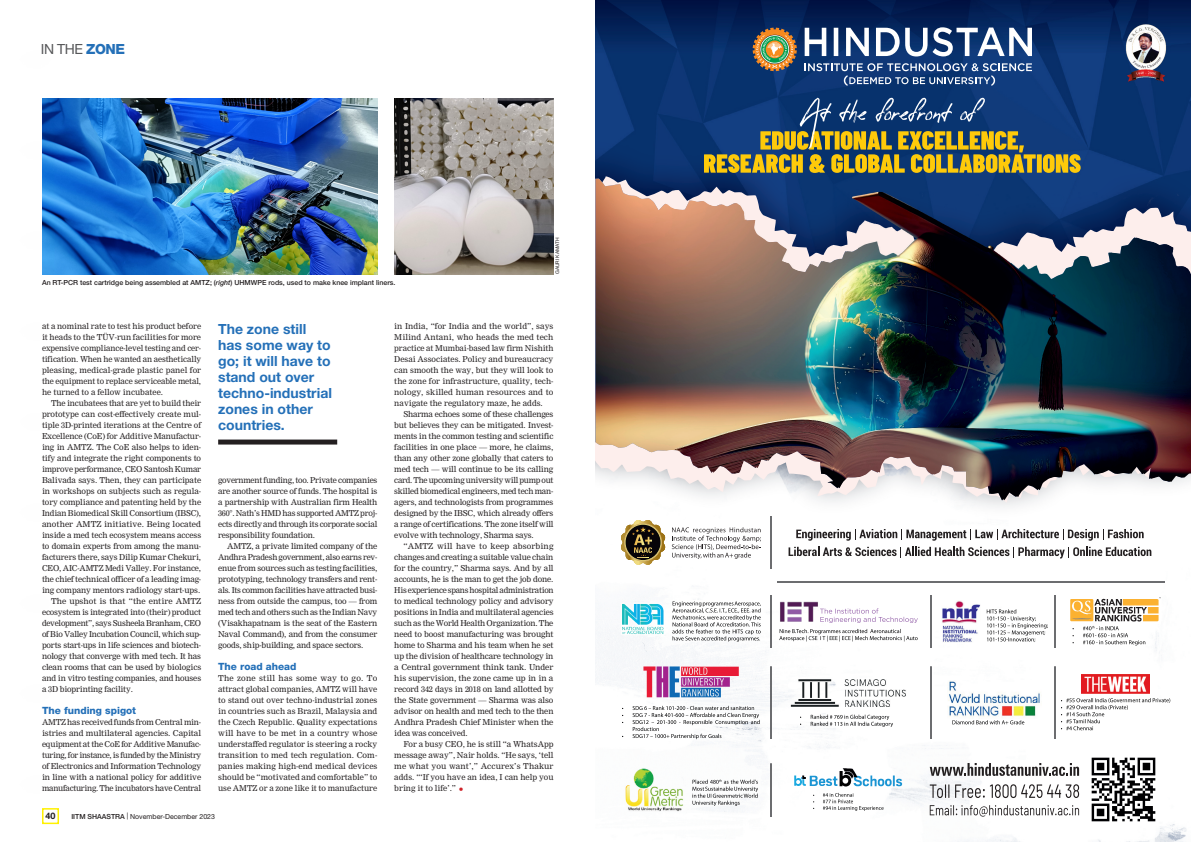
<style>
.page{position:relative;width:1191px;height:842px;background:#fff}
.page>*{position:absolute;margin:0;border:0;box-sizing:border-box;transform-origin:0 0}
.Intro_02{font:700 14px/16px "Helvetica Neue LT Std";color:#2470b8}
.Headline_01{font:14px "Helvetica Neue LT Std";color:#57585a}
.Body_Copy_01{font:800 10px "Helvetica Neue LT Std";color:#2470b8}
.Body_Copy_01-2{font:700 9px "Helvetica Neue LT Std";color:#231f20}
.Body_Copy_01-3{font:8px/11px "Nimrod";letter-spacing:-.015em;color:#231f20;text-align:justify}
.Body_Copy_01-4{font:500 7px "Helvetica Neue LT Std";color:#231f20}
.Intro_02-2{font:7px "Helvetica Neue LT Std";color:#231f20}
.Intro_02-3{font:5px "Helvetica Neue LT Std";letter-spacing:-.01em;color:#231f20}
.s1{font-weight:800;color:#2470b8}
.s2{font-style:italic}
.s3{font-weight:500}
</style>
<div class="page">
<div style="left:218px;top:439px;width:119px;height:5px;background:#231f20"></div>
<img style="left:42px;top:98px;width:335px;height:176px">
<img style="left:394px;top:98px;width:159px;height:176px">
<img style="left:595px;top:0;width:596px;height:842px">
<img style="left:595px;top:116px;width:596px;height:428px">
<svg style="left:595px;top:173px;width:596px;height:330px"></svg>
<svg style="left:595px;top:177px;width:596px;height:323px;background:#3c4158"></svg>
<img style="left:595px;top:179px;width:546px;height:321px">
<img style="left:665px;top:192px;width:303px;height:296px">
<div style="left:1036px;top:154px;width:5px;height:19px;background:#feca0a"></div>
<svg style="left:1043px;top:154px;width:37px;height:19px"></svg>
<img style="left:1121px;top:21px;width:49px;height:65px">
<svg style="left:704px;top:98px;width:331px;height:75px;background:#59675a"></svg>
<svg style="left:804px;top:27px;width:228px;height:29px"></svg>
<svg style="left:804px;top:63px;width:228px;height:23px;background:#3e6092"></svg>
<svg style="left:752px;top:28px;width:45px;height:43px;background:#8f8057"></svg>
<img style="left:770px;top:763px;width:1px;height:53px">
<img style="left:770px;top:666px;width:1px;height:72px">
<img style="left:930px;top:666px;width:1px;height:72px">
<img style="left:1054px;top:666px;width:1px;height:72px">
<img style="left:770px;top:516px;width:1px;height:53px">
<img style="left:930px;top:595px;width:1px;height:53px">
<img style="left:1054px;top:595px;width:1px;height:53px">
<img style="left:1089px;top:756px;width:68px;height:68px">
<svg style="left:929px;top:784px;width:20px;height:14px"></svg>
<svg style="left:955px;top:784px;width:29px;height:14px"></svg>
<svg style="left:990px;top:784px;width:89px;height:14px"></svg>
<svg style="left:929px;top:805px;width:150px;height:12px"></svg>
<svg style="left:929px;top:763px;width:150px;height:13px"></svg>
<img style="left:779px;top:601px;width:39px;height:21px">
<svg style="left:820px;top:608px;width:97px;height:15px"></svg>
<svg style="left:779px;top:629px;width:138px;height:12px"></svg>
<svg style="left:770px;top:599px;width:2px;height:46px"></svg>
<svg style="left:986px;top:609px;width:62px;height:33px"></svg>
<img style="left:941px;top:600px;width:39px;height:24px">
<img style="left:942px;top:624px;width:36px;height:19px">
<svg style="left:1083px;top:626px;width:62px;height:19px"></svg>
<img style="left:1070px;top:598px;width:90px;height:25px">
<svg style="left:672px;top:601px;width:88px;height:41px"></svg>
<img style="left:621px;top:602px;width:44px;height:34px">
<svg style="left:952px;top:720px;width:72px;height:4px"></svg>
<img style="left:947px;top:680px;width:94px;height:38px">
<svg style="left:810px;top:715px;width:83px;height:12px"></svg>
<img style="left:788px;top:678px;width:120px;height:31px">
<svg style="left:1061px;top:698px;width:109px;height:32px"></svg>
<img style="left:1081px;top:674px;width:68px;height:20px">
<svg style="left:692px;top:779px;width:66px;height:27px"></svg>
<img style="left:623px;top:767px;width:62px;height:45px">
<svg style="left:632px;top:706px;width:127px;height:33px"></svg>
<img style="left:642px;top:666px;width:98px;height:34px">
<svg style="left:823px;top:793px;width:60px;height:18px"></svg>
<img style="left:794px;top:769px;width:108px;height:20px">
<svg style="left:796px;top:529px;width:347px;height:12px"></svg>
<svg style="left:788px;top:547px;width:363px;height:11px"></svg>
<img style="left:777px;top:581px;width:388px;height:1px">
<svg style="left:620px;top:520px;width:46px;height:45px"></svg>
<svg style="left:672px;top:527px;width:89px;height:32px"></svg>
<div style="left:42px;top:808px;width:17px;height:16px;border:2px solid #fff101"></div>
<p class="Headline_01" style="left:41px;top:41px;width:86px">IN THE <span class="s1">ZONE</span></p>
<p class="Body_Copy_01-4" style="left:42px;top:278px;width:355px">An RT-PCR test cartridge being assembled at AMTZ; (<span class="s2">right</span>) UHMWPE rods, used to make knee implant liners.</p>
<p class="Intro_02-3" style="left:554px;top:274px;width:38px;rotate:-90deg">GAURI KAMATH</p>
<p class="Body_Copy_01-3" style="left:42px;top:321px;width:161px">at a nominal rate to test his product before it heads to the TÜV-run facilities for more expensive compliance-level testing and cer&shy;tification. When he wanted an aesthetically pleasing, medical-grade plastic panel for the equipment to replace serviceable metal, he turned to a fellow incubatee.</p>
<p class="Body_Copy_01-3" style="left:42px;top:398px;width:161px;text-indent:9px">The incubatees that are yet to build their prototype can cost-effectively create mul&shy;tiple 3D-printed iterations at the Centre of Excellence (CoE) for Additive Manufactur&shy;ing in AMTZ. The CoE also helps to iden&shy;tify and integrate the right components to improve performance, CEO Santosh Kumar Balivada says. Then, they can participate in workshops on subjects such as regula&shy;tory compliance and patenting held by the Indian Biomedical Skill Consortium (IBSC), another AMTZ initiative. Being located inside a med tech ecosystem means access to domain experts from among the manu&shy;facturers there, says Dilip Kumar Chekuri, CEO, AIC-AMTZ Medi Valley. For instance, the chief technical officer of a leading imag&shy;ing company mentors radiology start-ups.</p>
<p class="Body_Copy_01-3" style="left:42px;top:596px;width:161px;text-indent:9px">The upshot is that “the entire AMTZ ecosystem is integrated into (their) product development”, says Susheela Branham, CEO of Bio Valley Incubation Council, which sup&shy;ports start-ups in life sciences and biotech&shy;nology that converge with med tech. It has clean rooms that can be used by biologics and in vitro testing companies, and houses a 3D bioprinting facility.</p>
<p class="Body_Copy_01" style="left:42px;top:704px;width:96px">The funding spigot</p>
<p class="Body_Copy_01-3" style="left:42px;top:717px;width:161px">AMTZ has received funds from Central min&shy;istries and multilateral agencies. Capital equipment at the CoE for Additive Manufac&shy;turing, for instance, is funded by the Ministry of Electronics and Information Technology in line with a national policy for additive manufacturing. The incubators have Central</p>
<p class="Intro_02" style="left:218px;top:320px;width:115px">The zone still has some way to go; it will have to stand out over techno-industrial zones in other countries.</p>
<p class="Body_Copy_01-3" style="left:218px;top:475px;width:161px">government funding, too. Private companies are another source of funds. The hospital is a partnership with Australian firm Health 360°. Nath’s HMD has supported AMTZ proj&shy;ects directly and through its corporate social responsibility foundation.</p>
<p class="Body_Copy_01-3" style="left:218px;top:541px;width:161px;text-indent:9px">AMTZ, a private limited company of the Andhra Pradesh government, also earns rev&shy;enue from sources such as testing facilities, prototyping, technology transfers and rent&shy;als. Its common facilities have attracted busi&shy;ness from outside the campus, too — from med tech and others such as the Indian Navy (Visakhapatnam is the seat of the Eastern Naval Command), and from the consumer goods, ship-building, and space sectors.</p>
<p class="Body_Copy_01" style="left:218px;top:660px;width:80px">The road ahead</p>
<p class="Body_Copy_01-3" style="left:218px;top:673px;width:161px">The zone still has some way to go. To attract global companies, AMTZ will have to stand out over techno-industrial zones in countries such as Brazil, Malaysia and the Czech Republic. Quality expectations will have to be met in a country whose understaffed regulator is steering a rocky transition to med tech regulation. Com&shy;panies making high-end medical devices should be “motivated and comfortable” to use AMTZ or a zone like it to manufacture</p>
<p class="Body_Copy_01-2" style="left:45px;top:810px;width:12px">40</p>
<p class="Intro_02-2" style="left:71px;top:812px;width:145px"><span class="s3">IITM SHAASTRA</span> | November-December 2023</p>
<p class="Body_Copy_01-3" style="left:394px;top:321px;width:161px">in India, “for India and the world”, says Milind Antani, who heads the med tech practice at Mumbai-based law firm Nishith Desai Associates. Policy and bureaucracy can smooth the way, but they will look to the zone for infrastructure, quality, tech&shy;nology, skilled human resources and to navigate the regulatory maze, he adds.</p>
<p class="Body_Copy_01-3" style="left:394px;top:409px;width:161px;text-indent:9px">Sharma echoes some of these challenges but believes they can be mitigated. Invest&shy;ments in the common testing and scientific facilities in one place — more, he claims, than any other zone globally that caters to med tech — will continue to be its calling card. The upcoming university will pump out skilled biomedical engineers, med tech man&shy;agers, and technologists from programmes designed by the IBSC, which already offers a range of certifications. The zone itself will evolve with technology, Sharma says.</p>
<p class="Body_Copy_01-3" style="left:394px;top:541px;width:161px;text-indent:9px">“AMTZ will have to keep absorbing changes and creating a suitable value chain for the country,” Sharma says. And by all accounts, he is the man to get the job done.<br>His experience spans hospital administration to medical technology policy and advisory positions in India and multilateral agencies such as the World Health Organization. The need to boost manufacturing was brought home to Sharma and his team when he set up the division of healthcare technology in a Central government think tank. Under his supervision, the zone came up in in a record 342 days in 2018 on land allotted by the State government — Sharma was also advisor on health and med tech to the then Andhra Pradesh Chief Minister when the idea was conceived.</p>
<p class="Body_Copy_01-3" style="left:394px;top:739px;width:161px;text-indent:9px">For a busy CEO, he is still “a WhatsApp message away”, Nair holds. “He says, ‘tell me what you want’,” Accurex’s Thakur adds. “‘If you have an idea, I can help you bring it to life’.”</p>
</div>
